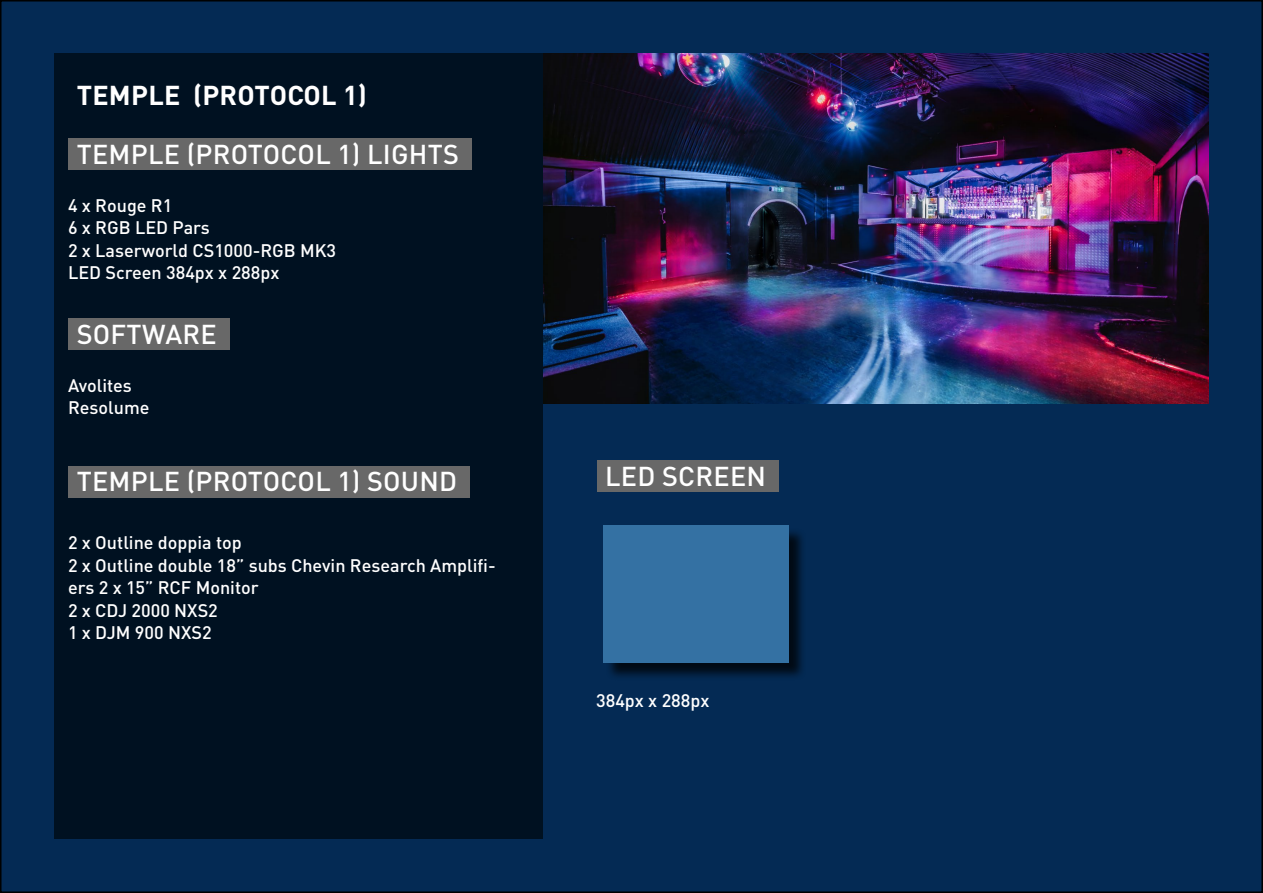
<style>
.page{position:relative;width:1263px;height:893px;background:#fff}
.page>*{position:absolute;margin:0;border:0;box-sizing:border-box;transform-origin:0 0}
.t1{font:500 27px "DIN Pro";letter-spacing:.01em;color:#fff}
.t2{font:700 27px "DIN Pro";letter-spacing:.01em;color:#fff}
.t3{font:500 18px/22.5px "DIN Pro";color:#fff}
</style>
<div class="page">
<div style="left:1px;top:1px;width:1261px;height:891px;background:#042a54"></div>
<div style="left:597px;top:460px;width:182px;height:32px;background:#686868"></div>
<img style="left:543px;top:53px;width:666px;height:351px">
<div style="left:54px;top:53px;width:489px;height:786px;background:#001121"></div>
<div style="left:68px;top:138px;width:404px;height:32px;background:#686868"></div>
<div style="left:68px;top:318px;width:162px;height:32px;background:#686868"></div>
<div style="left:68px;top:466px;width:402px;height:32px;background:#686868"></div>
<div style="left:605px;top:527px;width:202px;height:154px;background:#000;opacity:.75"></div>
<div style="left:603px;top:525px;width:185px;height:137px;background:#3471a3"></div>
<h1 class="t2" style="left:77px;top:77px;width:292px">TEMPLE (PROTOCOL 1)</h1>
<h1 class="t1" style="left:77px;top:135px;width:384px">TEMPLE (PROTOCOL 1) LIGHTS</h1>
<p class="t3" style="left:68px;top:193px;width:270px">4 x Rouge R1<br>6 x RGB LED Pars<br>2 x Laserworld CS1000-RGB MK3<br>LED Screen 384px x 288px</p>
<h1 class="t1" style="left:77px;top:316px;width:142px">SOFTWARE</h1>
<p class="t3" style="left:68px;top:373px;width:83px">Avolites<br>Resolume</p>
<h1 class="t1" style="left:77px;top:463px;width:382px">TEMPLE (PROTOCOL 1) SOUND</h1>
<p class="t3" style="left:68px;top:531px;width:429px">2 x Outline doppia top<br>2 x Outline double 18” subs Chevin Research Amplifi&shy;ers 2 x 15” RCF Monitor<br>2 x CDJ 2000 NXS2<br>1 x DJM 900 NXS2</p>
<h1 class="t1" style="left:605px;top:458px;width:163px">LED SCREEN</h1>
<p class="t3" style="left:596px;top:688px;width:115px">384px x 288px</p>
</div>
